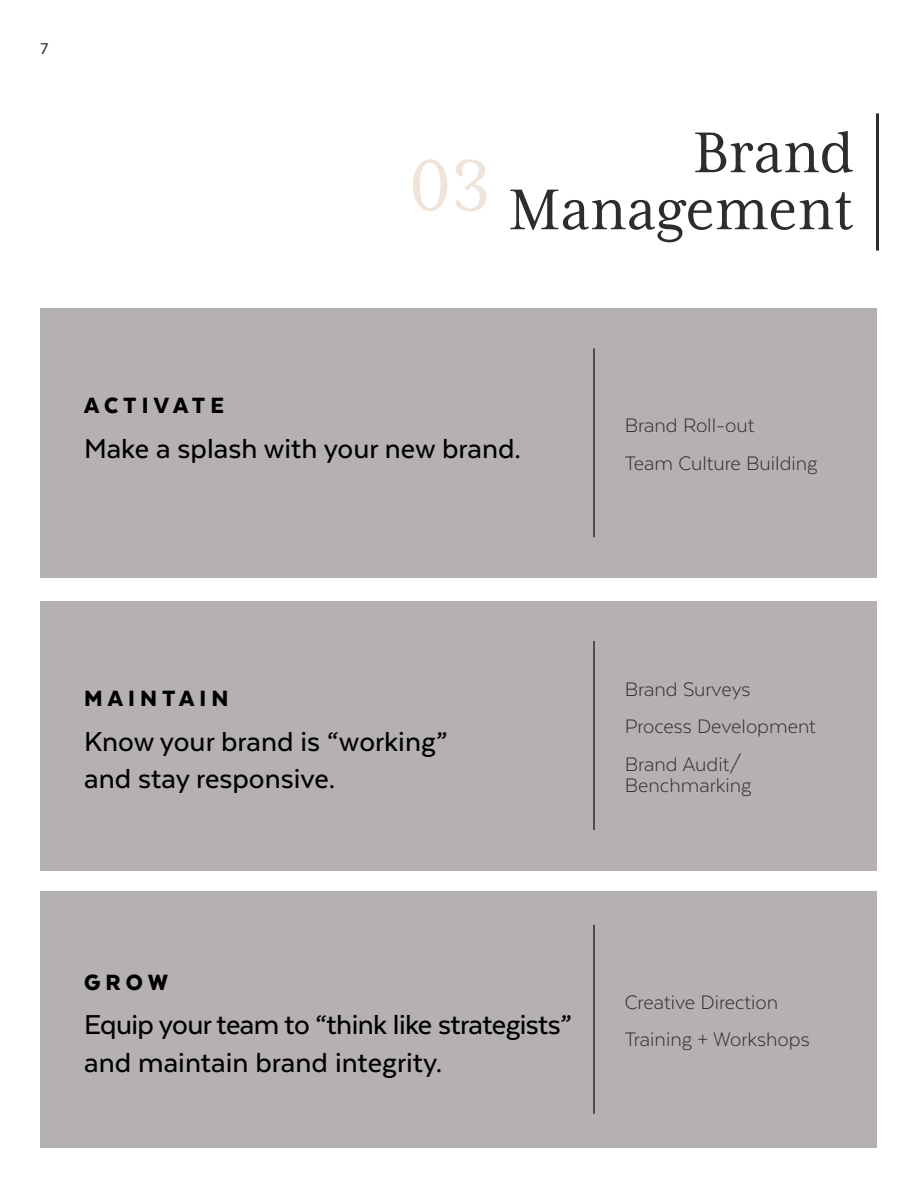
<style>
.page{position:relative;width:918px;height:1188px;background:#fff}
.page>*{position:absolute;margin:0;border:0;box-sizing:border-box;transform-origin:0 0}
.t1{font:66px/57px "Mrs Eaves XL Serif Nar OT";color:#2d2d2b;text-align:right}
.t2{font:500 31.5px/37.8px "Texta";color:#000}
.t3{font:500 31.5px/37.8px "Texta";letter-spacing:-.02em;color:#000}
.t4{font:900 25.5px "Texta";letter-spacing:.2em;color:#000}
.t5{font:300 22.5px/37.5px "Texta";color:#2d2d2b}
.t6{font:18px "Texta";color:#2d2d2b}
</style>
<div class="page">
<hr style="left:876px;top:113px;width:3px;height:138px;background:#2d2d2b">
<div style="left:40px;top:308px;width:838px;height:270px;background:#b4b1b0"></div>
<hr style="left:593px;top:348px;width:2px;height:189px;background:#2d2d2b">
<div style="left:40px;top:601px;width:838px;height:270px;background:#b4b1b0"></div>
<hr style="left:593px;top:641px;width:2px;height:189px;background:#2d2d2b">
<div style="left:40px;top:891px;width:838px;height:257px;background:#b4b1b0"></div>
<hr style="left:593px;top:925px;width:2px;height:189px;background:#2d2d2b">
<p class="t6" style="left:40px;top:39px;width:9px">7</p>
<h1 class="t1" style="left:409px;top:124px;width:447px">Brand<br><sup>03</sup> Management</h1>
<p class="t4" style="left:84px;top:392px;width:141px">ACTIVATE</p>
<h2 class="t2" style="left:84px;top:429px;width:438px">Make a splash with your new brand.</h2>
<p class="t5" style="left:625px;top:407px;width:194px">Brand Roll-out<br>Team Culture Building</p>
<p class="t4" style="left:84px;top:685px;width:146px">MAINTAIN</p>
<h2 class="t2" style="left:84px;top:722px;width:365px">Know your brand is “working” and stay responsive.</h2>
<p class="t5" style="left:625px;top:670px;width:193px">Brand Surveys<br>Process Development<br>Brand Audit/</p>
<p class="t5" style="left:625px;top:766px;width:128px">Benchmarking</p>
<p class="t4" style="left:84px;top:969px;width:85px">GROW</p>
<h2 class="t3" style="left:84px;top:1006px;width:489px">Equip your team to “think like strategists” and maintain brand integrity.</h2>
<p class="t5" style="left:625px;top:983px;width:186px">Creative Direction<br>Training + Workshops</p>
</div>
